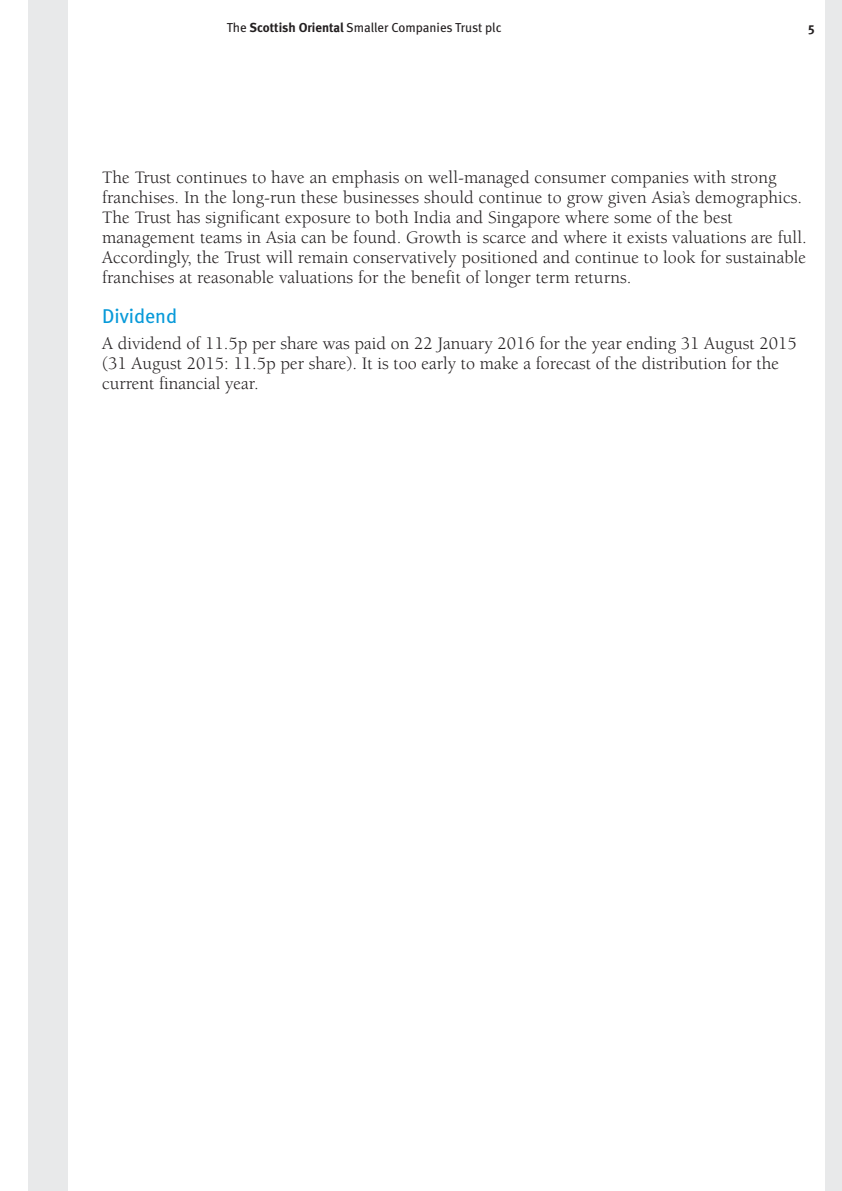
<style>
.page{position:relative;width:842px;height:1191px;background:#fff}
.page>*{position:absolute;margin:0;border:0;box-sizing:border-box;transform-origin:0 0}
.t1{font:20px "Meta";color:#089ad9}
.t2{font:18px/20px "Berkeley LT";letter-spacing:.005em;color:#231f20}
.t3{font:13px "Meta";color:#231f20}
.t4{font:700 13px "Meta";color:#231f20}
.s1{font-weight:700}
</style>
<div class="page">
<div style="left:28px;top:0;width:40px;height:1191px;background:#e8e9ea"></div>
<div style="left:825px;top:0;width:17px;height:1191px;background:#e8e9ea"></div>
<p class="t3" style="left:227px;top:20px;width:276px">The <span class="s1">Scottish Oriental</span> Smaller Companies Trust plc</p>
<p class="t4" style="left:808px;top:20px;width:8px">5</p>
<p class="t2" style="left:102px;top:168px;width:706px">The Trust continues to have an emphasis on well-managed consumer companies with strong franchises. In the long-run these businesses should continue to grow given Asia’s demographics.<br>The Trust has significant exposure to both India and Singapore where some of the best management teams in Asia can be found. Growth is scarce and where it exists valuations are full.<br>Accordingly, the Trust will remain conservatively positioned and continue to look for sustainable franchises at reasonable valuations for the benefit of longer term returns.</p>
<p class="t1" style="left:102px;top:304px;width:77px">Dividend</p>
<p class="t2" style="left:102px;top:333px;width:696px">A dividend of 11.5p per share was paid on 22 January 2016 for the year ending 31 August 2015 (31 August 2015: 11.5p per share). It is too early to make a forecast of the distribution for the current financial year.</p>
</div>
